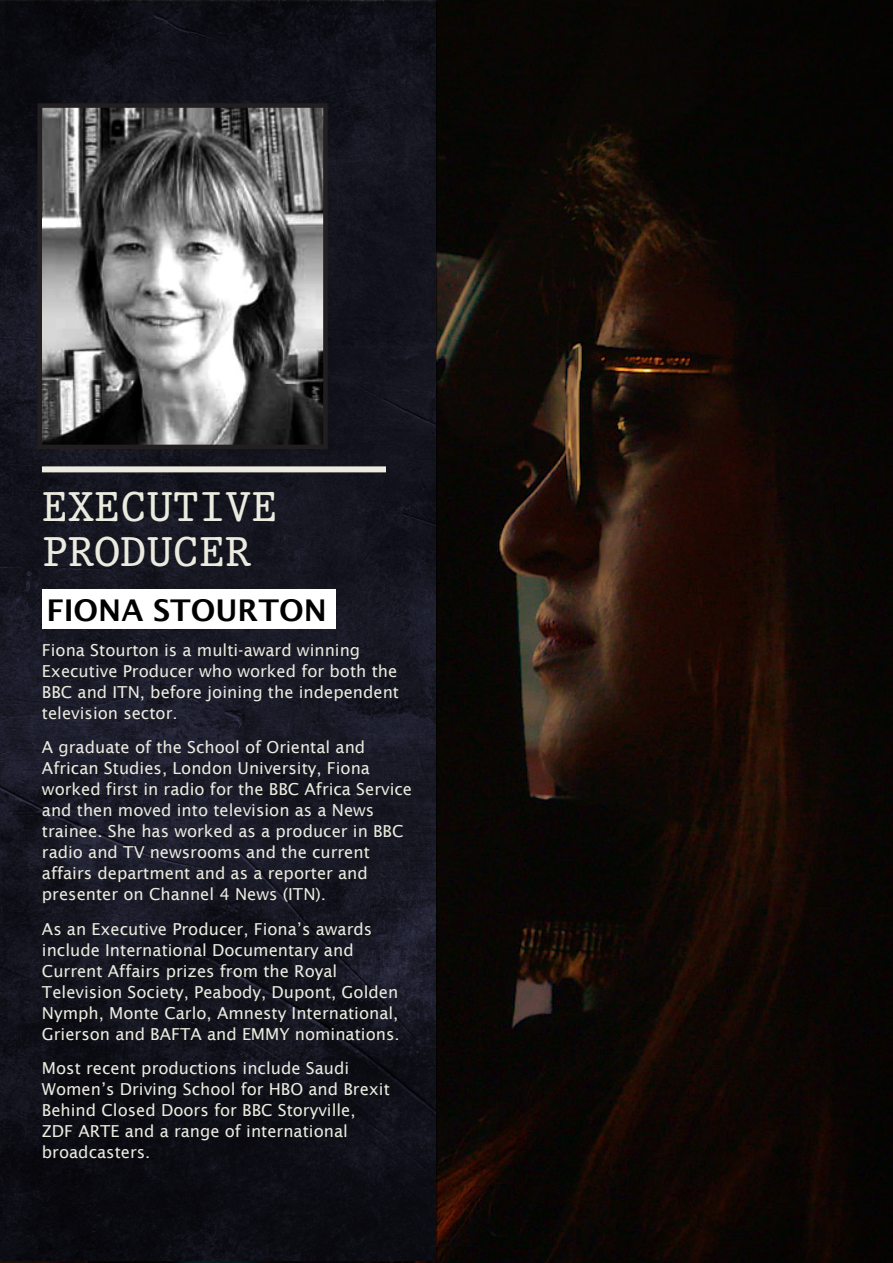
<style>
.page{position:relative;width:893px;height:1263px;background:#fff}
.page>*{position:absolute;margin:0;border:0;box-sizing:border-box;transform-origin:0 0}
.t1{font:43.5px/45px "King";color:#ebebe0}
.t2{font:600 30px "Lucida Sans";color:#000}
.t3{font:16.5px/21px "Lucida Sans";color:#ebebe0}
</style>
<div class="page">
<img style="left:436px;top:0;width:457px;height:1263px">
<svg style="left:0;top:1px;width:437px;height:1262px;background:#14141e"></svg>
<div style="left:42px;top:590px;width:293px;height:39px;background:#fff"></div>
<div style="left:42px;top:466px;width:344px;height:6px;background:#ebebe0"></div>
<img style="left:43px;top:108px;width:280px;height:336px">
<div style="left:38px;top:103px;width:290px;height:346px;border:4px solid #231f20"></div>
<p class="t1" style="left:42px;top:484px;width:237px">EXECUTIVE<br>PRODUCER</p>
<p class="t2" style="left:46px;top:593px;width:282px">FIONA STOURTON</p>
<p class="t3" style="left:42px;top:639px;width:359px">Fiona Stourton is a multi-award winning Executive Producer who worked for both the BBC and ITN, before joining the independent television sector.</p>
<p class="t3" style="left:42px;top:737px;width:372px">A graduate of the School of Oriental and African Studies, London University, Fiona worked first in radio for the BBC Africa Service and then moved into television as a News trainee. She has worked as a producer in BBC radio and TV newsrooms and the current affairs department and as a reporter and presenter on Channel 4 News (ITN).</p>
<p class="t3" style="left:42px;top:918px;width:359px">As an Executive Producer, Fiona’s awards include International Documentary and Current Affairs prizes from the Royal Television Society, Peabody, Dupont, Golden Nymph, Monte Carlo, Amnesty International, Grierson and BAFTA and EMMY nominations.</p>
<p class="t3" style="left:42px;top:1058px;width:349px">Most recent productions include Saudi Women’s Driving School for HBO and Brexit Behind Closed Doors for BBC Storyville, ZDF ARTE and a range of international broadcasters.</p>
</div>
